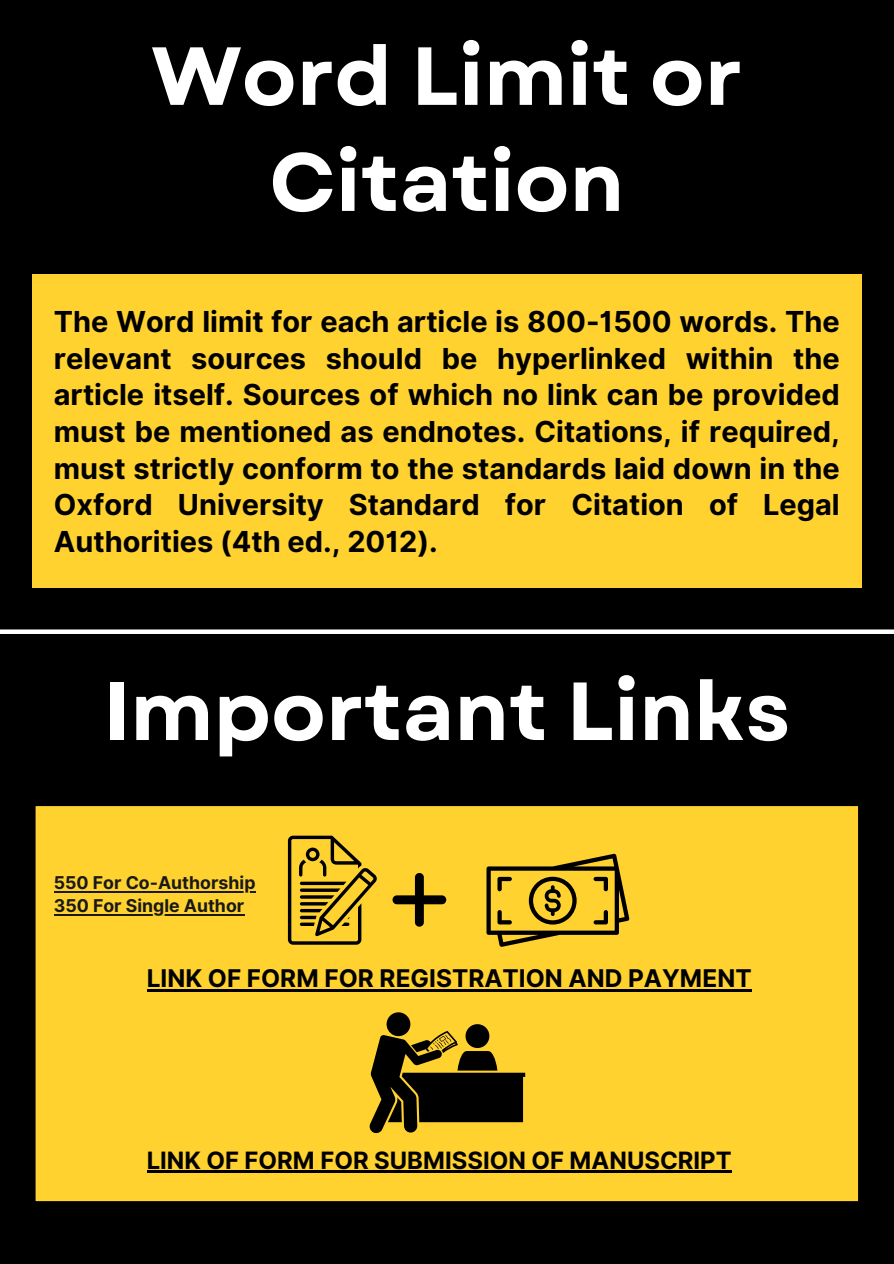
<style>
.page{position:relative;width:894px;height:1264px;background:#fff}
.page>*{position:absolute;margin:0;border:0;box-sizing:border-box;transform-origin:0 0}
.t1{font:700 82.2px/106.1px "Garet";color:#fff;text-align:center}
.t2{font:700 28.95px/36.6px "Inter";color:#000;text-align:justify}
.t3{font:700 24.45px "Inter";color:#000}
.t4{font:700 23.85px "Inter";color:#000}
.t5{font:700 17.7px "Inter";color:#191919}
</style>
<div class="page">
<div style="left:0;top:0;width:893px;height:1263px;background:#000"></div>
<div style="left:32px;top:274px;width:829px;height:313px;background:#ffd230"></div>
<div style="left:35px;top:806px;width:824px;height:396px;background:#ffd230"></div>
<svg style="left:288px;top:835px;width:89px;height:109px"></svg>
<div style="left:0;top:629px;width:893px;height:5px;background:#fff"></div>
<svg style="left:392px;top:873px;width:54px;height:53px"></svg>
<svg style="left:486px;top:853px;width:143px;height:94px"></svg>
<svg style="left:368px;top:1011px;width:157px;height:122px"></svg>
<hr style="left:54px;top:890px;width:201px;height:2px;background:#191919">
<hr style="left:54px;top:913px;width:190px;height:2px;background:#191919">
<hr style="left:147px;top:1170px;width:584px;height:2px;background:#000">
<hr style="left:147px;top:989px;width:604px;height:2px;background:#000">
<p class="t1" style="left:151px;top:23px;width:592px">Word Limit or<br>Citation</p>
<h1 class="t2" style="left:54px;top:303px;width:787px">The Word limit for each article is 800-1500 words. The relevant sources should be hyperlinked within the article itself. Sources of which no link can be provided must be mentioned as endnotes. Citations, if required, must strictly conform to the standards laid down in the Oxford University Standard for Citation of Legal Authorities (4th ed., 2012).</h1>
<h1 class="t1" style="left:103px;top:658px;width:688px">Important Links</h1>
<p class="t5" style="left:54px;top:872px;width:203px">550 For Co-Authorship</p>
<p class="t5" style="left:54px;top:895px;width:192px">350 For Single Author</p>
<p class="t3" style="left:147px;top:963px;width:606px">LINK OF FORM FOR REGISTRATION AND PAYMENT</p>
<p class="t4" style="left:147px;top:1145px;width:586px">LINK OF FORM FOR SUBMISSION OF MANUSCRIPT</p>
</div>
